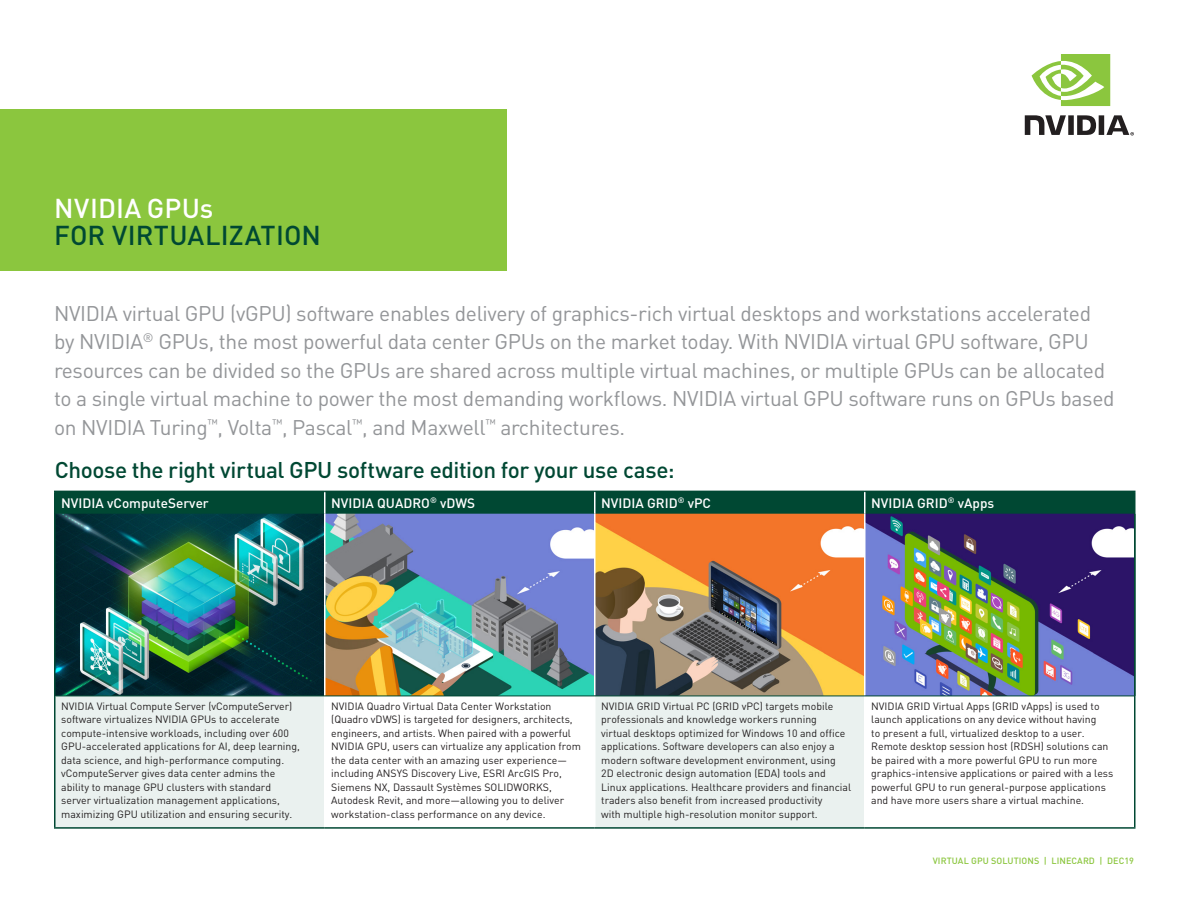
<style>
.page{position:relative;width:1188px;height:918px;background:#fff}
.page>*{position:absolute;margin:0;border:0;box-sizing:border-box;transform-origin:0 0}
.h0{font:500 27px/27px "DIN Pro";letter-spacing:.005em;color:#004833}
.p_-_Spread{font:500 22.5px "DIN Pro";letter-spacing:-.02em;color:#004833}
.p_-_Spread-2{font:21px/28.5px "DIN Pro";letter-spacing:-.015em;color:#939598}
.p_-_Spread-3{font:500 13.5px "DIN Pro";color:#fff}
.p_-_Spread-4{font:10.5px/13.5px "DIN Pro";color:#231f20}
.Folios{font:500 9px "DIN Pro";letter-spacing:.01em;color:#8bc63e}
.s1{color:#fff}
</style>
<div class="page">
<img style="left:56px;top:514px;width:1078px;height:182px">
<div style="left:0;top:110px;width:506px;height:162px;background:#8bc63e"></div>
<div style="left:56px;top:492px;width:1078px;height:22px;background:#004833"></div>
<svg style="left:56px;top:697px;width:808px;height:130px;fill:#eaf1ef"></svg>
<hr style="left:324px;top:492px;width:2px;height:22px;background:#fff">
<hr style="left:54px;top:491px;width:271px;height:1px;background:#004833">
<hr style="left:54px;top:492px;width:2px;height:22px;background:#004833">
<hr style="left:325px;top:491px;width:270px;height:1px;background:#004833">
<hr style="left:595px;top:491px;width:270px;height:1px;background:#004833">
<hr style="left:865px;top:491px;width:271px;height:1px;background:#004833">
<hr style="left:54px;top:514px;width:2px;height:182px;background:#004833">
<hr style="left:54px;top:696px;width:2px;height:131px;background:#004833">
<hr style="left:324px;top:514px;width:2px;height:182px;background:#fff">
<hr style="left:594px;top:514px;width:2px;height:182px;background:#fff">
<hr style="left:864px;top:514px;width:2px;height:182px;background:#fff">
<hr style="left:324px;top:696px;width:2px;height:131px;background:#fff">
<hr style="left:594px;top:696px;width:2px;height:131px;background:#fff">
<hr style="left:56px;top:696px;width:269px;height:1px;background:#004833">
<hr style="left:325px;top:696px;width:270px;height:1px;background:#004833">
<hr style="left:595px;top:696px;width:270px;height:1px;background:#004833">
<hr style="left:865px;top:696px;width:269px;height:1px;background:#004833">
<hr style="left:54px;top:827px;width:271px;height:2px;background:#004833">
<hr style="left:325px;top:827px;width:270px;height:2px;background:#004833">
<hr style="left:595px;top:827px;width:270px;height:2px;background:#004833">
<hr style="left:865px;top:827px;width:271px;height:2px;background:#004833">
<hr style="left:1134px;top:492px;width:2px;height:22px;background:#004833">
<hr style="left:1134px;top:514px;width:2px;height:182px;background:#004833">
<hr style="left:1134px;top:696px;width:2px;height:131px;background:#004833">
<hr style="left:594px;top:492px;width:2px;height:22px;background:#fff">
<hr style="left:864px;top:492px;width:2px;height:22px;background:#fff">
<svg style="left:1025px;top:115px;width:109px;height:21px"></svg>
<svg style="left:1032px;top:54px;width:78px;height:52px"></svg>
<p class="h0" style="left:54px;top:193px;width:268px"><span class="s1">NVIDIA GPUs<br></span>FOR VIRTUALIZATION</p>
<p class="p_-_Spread-2" style="left:54px;top:298px;width:1062px">NVIDIA virtual GPU (vGPU) software enables delivery of graphics-rich virtual desktops and workstations accelerated by NVIDIA<sup>®</sup> GPUs, the most powerful data center GPUs on the market today. With NVIDIA virtual GPU software, GPU resources can be divided so the GPUs are shared across multiple virtual machines, or multiple GPUs can be allocated to a single virtual machine to power the most demanding workflows. NVIDIA virtual GPU software runs on GPUs based on NVIDIA Turing<sup>™</sup>, Volta<sup>™</sup>, Pascal<sup>™</sup>, and Maxwell<sup>™</sup> architectures.</p>
<p class="p_-_Spread" style="left:55px;top:454px;width:621px">Choose the right virtual GPU software edition for your use case:</p>
<p class="p_-_Spread-3" style="left:61px;top:494px;width:149px">NVIDIA vComputeServer</p>
<p class="p_-_Spread-3" style="left:331px;top:494px;width:145px">NVIDIA QUADRO<sup>®</sup> vDWS</p>
<p class="p_-_Spread-3" style="left:601px;top:494px;width:111px">NVIDIA GRID<sup>®</sup> vPC</p>
<p class="p_-_Spread-3" style="left:871px;top:494px;width:125px">NVIDIA GRID<sup>®</sup> vApps</p>
<p class="p_-_Spread-4" style="left:61px;top:699px;width:240px">NVIDIA Virtual Compute Server (vComputeServer) software virtualizes NVIDIA GPUs to accelerate compute-intensive workloads, including over 600<br>GPU-accelerated applications for AI, deep learning, data science, and high-performance computing. vComputeServer gives data center admins the ability to manage GPU clusters with standard server virtualization management applications, maximizing GPU utilization and ensuring security.</p>
<p class="p_-_Spread-4" style="left:331px;top:699px;width:251px">NVIDIA Quadro Virtual Data Center Workstation (Quadro vDWS) is targeted for designers, architects, engineers, and artists. When paired with a powerful NVIDIA GPU, users can virtualize any application from the data center with an amazing user experience— including ANSYS Discovery Live, ESRI ArcGIS Pro, Siemens NX, Dassault Systèmes SOLIDWORKS, Autodesk Revit, and more—allowing you to deliver workstation-class performance on any device.</p>
<p class="p_-_Spread-4" style="left:601px;top:699px;width:252px">NVIDIA GRID Virtual PC (GRID vPC) targets mobile professionals and knowledge workers running<br>virtual desktops optimized for Windows 10 and office applications. Software developers can also enjoy a modern software development environment, using<br>2D electronic design automation (EDA) tools and Linux applications. Healthcare providers and financial traders also benefit from increased productivity<br>with multiple high-resolution monitor support.</p>
<p class="p_-_Spread-4" style="left:871px;top:699px;width:244px">NVIDIA GRID Virtual Apps (GRID vApps) is used to launch applications on any device without having<br>to present a full, virtualized desktop to a user.<br>Remote desktop session host (RDSH) solutions can be paired with a more powerful GPU to run more graphics-intensive applications or paired with a less powerful GPU to run general-purpose applications and have more users share a virtual machine.</p>
<p class="Folios" style="left:933px;top:855px;width:203px">VIRTUAL GPU SOLUTIONS | LINECARD | Dec 19</p>
</div>
